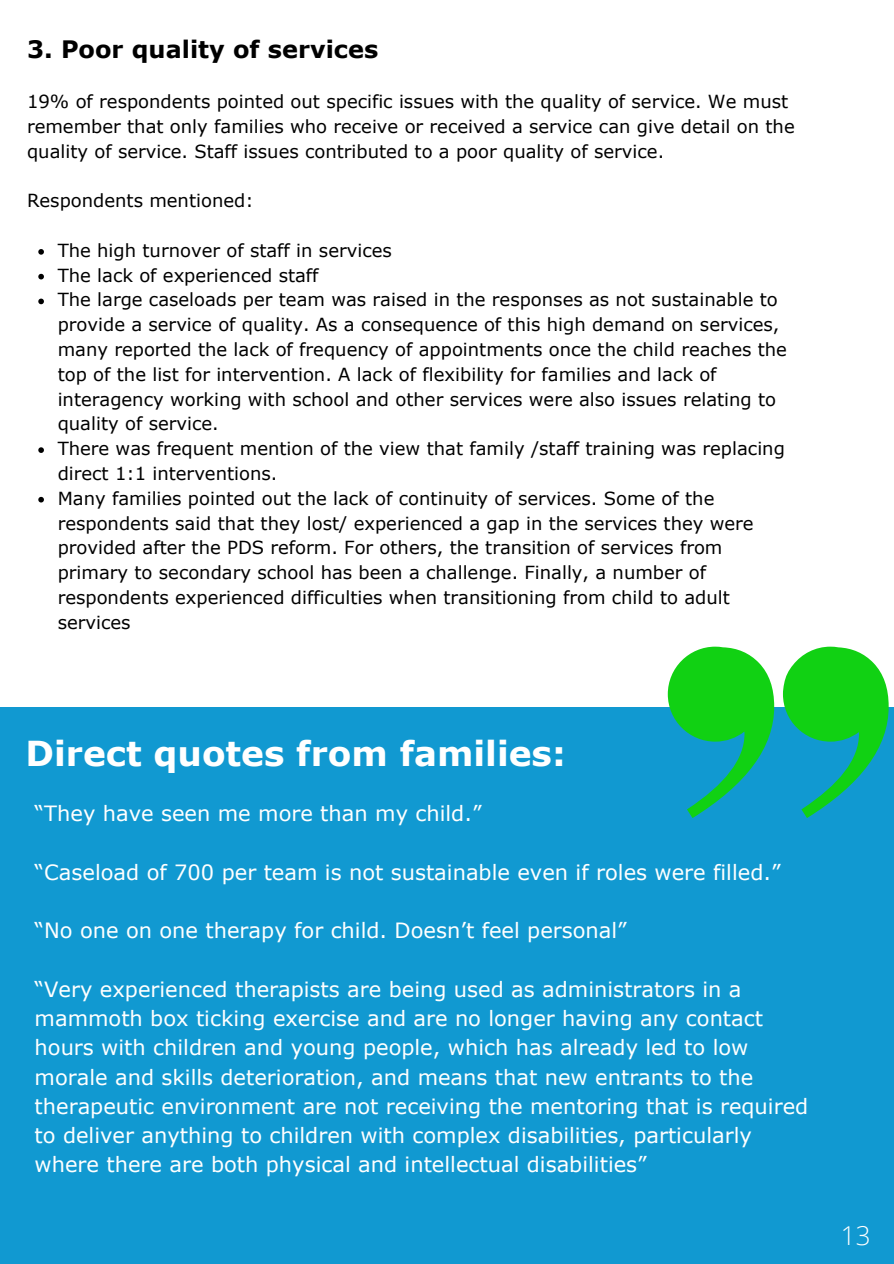
<style>
.page{position:relative;width:894px;height:1264px;background:#fff}
.page>*{position:absolute;margin:0;border:0;box-sizing:border-box;transform-origin:0 0}
.t1{font:700 34.35px "Verdana";color:#fff}
.t2{font:300 25.95px "Open Sans";color:#fff}
.t3{font:700 24px "Verdana";color:#000}
.t4{font:21px/29.2px "Verdana";color:#fff}
.t5{font:18px/24.8px "Verdana";color:#000}
</style>
<div class="page">
<div style="left:0;top:707px;width:893px;height:556px;background:#1199d1"></div>
<svg style="left:783px;top:646px;width:105px;height:172px"></svg>
<svg style="left:667px;top:646px;width:107px;height:172px"></svg>
<svg style="left:38px;top:249px;width:6px;height:6px"></svg>
<svg style="left:38px;top:274px;width:6px;height:5px"></svg>
<svg style="left:38px;top:298px;width:6px;height:6px"></svg>
<svg style="left:38px;top:447px;width:6px;height:6px"></svg>
<svg style="left:38px;top:497px;width:6px;height:5px"></svg>
<h3 class="t3" style="left:27px;top:33px;width:352px">3. Poor quality of services</h3>
<p class="t5" style="left:27px;top:89px;width:769px">19% of respondents pointed out specific issues with the quality of service. We must remember that only families who receive or received a service can give detail on the quality of service. Staff issues contributed to a poor quality of service.</p>
<p class="t5" style="left:27px;top:188px;width:228px">Respondents mentioned:</p>
<p class="t5" style="left:58px;top:237px;width:730px">The high turnover of staff in services<br>The lack of experienced staff<br>The large caseloads per team was raised in the responses as not sustainable to provide a service of quality. As a consequence of this high demand on services, many reported the lack of frequency of appointments once the child reaches the top of the list for intervention. A lack of flexibility for families and lack of interagency working with school and other services were also issues relating to quality of service.<br>There was frequent mention of the view that family /staff training was replacing direct 1:1 interventions.<br>Many families pointed out the lack of continuity of services. Some of the respondents said that they lost/ experienced a gap in the services they were provided after the PDS reform. For others, the transition of services from primary to secondary school has been a challenge. Finally, a number of respondents experienced difficulties when transitioning from child to adult services</p>
<h1 class="t1" style="left:26px;top:731px;width:541px">Direct quotes from families:</h1>
<p class="t4" style="left:35px;top:798px;width:448px">“They have seen me more than my child.”</p>
<p class="t4" style="left:35px;top:856px;width:747px">“Caseload of 700 per team is not sustainable even if roles were filled.”</p>
<p class="t4" style="left:35px;top:915px;width:593px">“No one on one therapy for child. Doesn’t feel personal”</p>
<p class="t4" style="left:35px;top:973px;width:775px">“Very experienced therapists are being used as administrators in a mammoth box ticking exercise and are no longer having any contact hours with children and young people, which has already led to low morale and skills deterioration, and means that new entrants to the therapeutic environment are not receiving the mentoring that is required to deliver anything to children with complex disabilities, particularly where there are both physical and intellectual disabilities”</p>
<h2 class="t2" style="left:840px;top:1217px;width:31px">13</h2>
</div>
